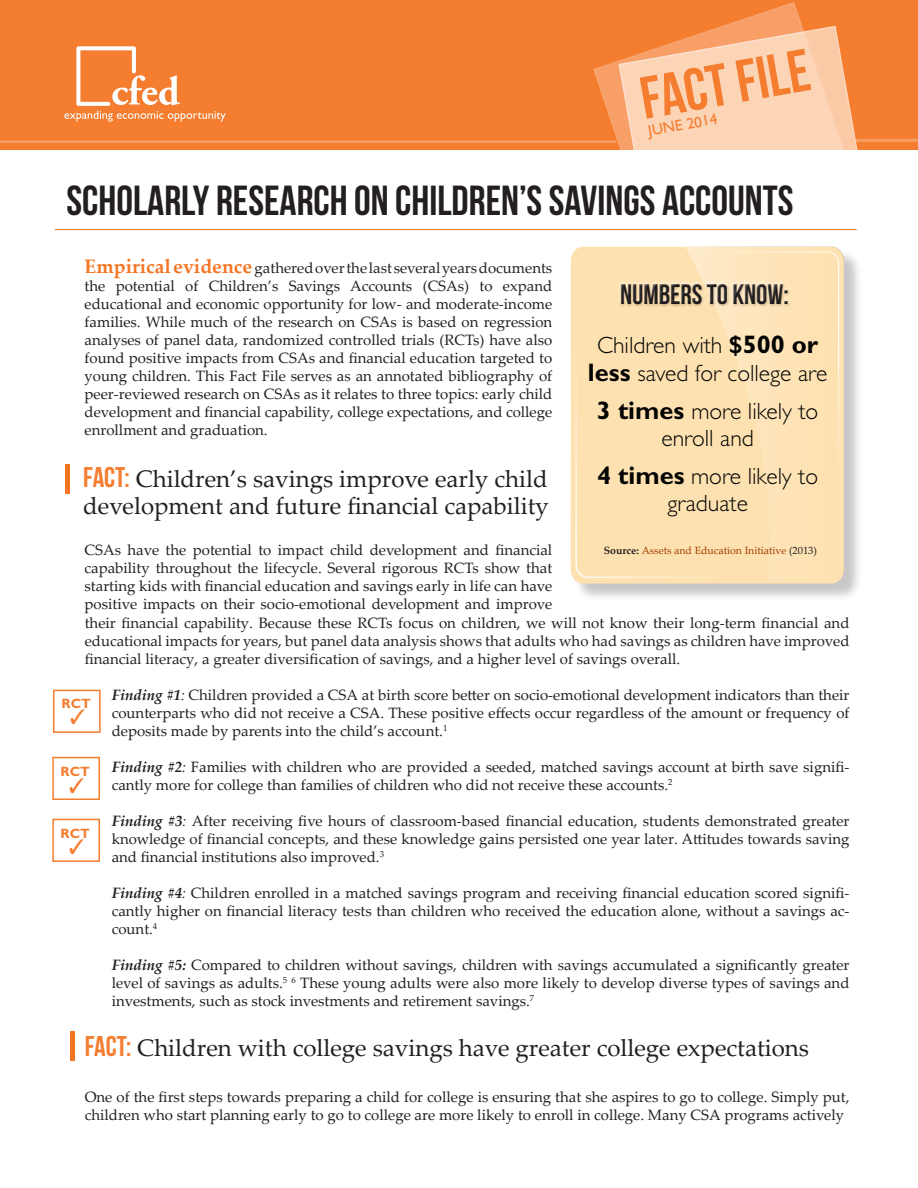
<style>
.page{position:relative;width:918px;height:1188px;background:#fff}
.page>*{position:absolute;margin:0;border:0;box-sizing:border-box;transform-origin:0 0}
.t1{font:59.55px "Bebas Neue";color:#f47d30}
.t2{font:42px "Bebas Neue";color:#231f20}
.t3{font:28.2px "Bebas Neue";color:#231f20}
.t4{font:24px/27px "Palatino Linotype";color:#231f20}
.t5{font:300 23.55px/27.2px "Gill Sans Std";color:#040503;text-align:center}
.t6{font:20.4px "MS Mincho";color:#f47d30}
.t7{font:15.45px "Gill Sans Std";color:#f47d30}
.t8{font:15px/18px "Palatino Linotype";color:#231f20;text-align:justify}
.t9{font:700 13.5px "Gill Sans Std";color:#f47d30}
.t10{font:10.5px "Palatino Linotype";color:#9f3f00}
.s1{font-weight:700;font-size:19.5px;color:#f47521}
.s2{font-family:"Bebas Neue";font-size:28.5px;color:#f47d30}
.s3{font-weight:700;font-size:25.35px}
.s4{font-weight:700;color:#231f20}
.s5{color:#231f20}
.s6{font-weight:700;font-style:italic}
.s7{font-style:italic}
</style>
<div class="page">
<div style="left:53px;top:690px;width:48px;height:43px;border:2px solid #f47d30"></div>
<div style="left:0;top:0;width:918px;height:156px;background:#f47d30"></div>
<svg style="left:726px;top:2px;width:76px;height:23px"></svg>
<div style="left:573px;top:249px;width:290px;height:353px;background:#231f20;opacity:.25"></div>
<svg style="left:571px;top:247px;width:273px;height:337px;background:#fbe0b2"></svg>
<svg style="left:685px;top:247px;width:159px;height:335px;background:#fde3b8"></svg>
<svg style="left:575px;top:252px;width:262px;height:326px;background:#fee1b2"></svg>
<svg style="left:0;top:25px;width:918px;height:131px"></svg>
<div style="left:618px;top:281px;width:172px;height:25px;background:#fff;opacity:.6"></div>
<div style="left:618px;top:282px;width:173px;height:25px;background:#231f20;opacity:.29"></div>
<hr style="left:55px;top:229px;width:802px;height:1px;background:#ea7724">
<hr style="left:66px;top:465px;width:4px;height:29px;background:#f47521">
<div style="left:70px;top:1031px;width:5px;height:30px;background:#f47521"></div>
<div style="left:52px;top:757px;width:48px;height:43px;border:2px solid #f47d30"></div>
<div style="left:52px;top:819px;width:48px;height:43px;border:2px solid #f47d30"></div>
<p class="t1" style="left:635px;top:67px;width:173px;rotate:-10deg">FACT FILE</p>
<p class="t7" style="left:647px;top:122px;width:72px;rotate:-10deg">JUNE 2014</p>
<p class="t2" style="left:67px;top:178px;width:728px">SCHOLARLY RESEARCH ON CHILDREN’S SAVINGS ACCOUNTS</p>
<p class="t8" style="left:85px;top:259px;width:469px"><span class="s1">Empirical evidence</span> gathered over the last several years documents the potential of Children’s Savings Accounts (CSAs) to expand educational and economic opportunity for low- and moderate-income families. While much of the research on CSAs is based on regression analyses of panel data, randomized controlled trials (RCTs) have also found positive impacts from CSAs and financial education targeted to young children. This Fact File serves as an annotated bibliography of peer-reviewed research on CSAs as it relates to three topics: early child development and financial capability, college expectations, and college enrollment and graduation.</p>
<p class="t4" style="left:83px;top:465px;width:467px"><span class="s2">FACT:</span> Children’s savings improve early child development and future financial capability</p>
<h3 class="t3" style="left:620px;top:278px;width:170px">NUMBERS TO KNOW:</h3>
<p class="t5" style="left:588px;top:332px;width:241px">Children with <span class="s3">$500 or less</span> saved for college are</p>
<p class="t5" style="left:597px;top:398px;width:223px"><span class="s3">3 times</span> more likely to enroll and</p>
<p class="t5" style="left:597px;top:463px;width:222px"><span class="s3">4 times</span> more likely to graduate</p>
<p class="t10" style="left:604px;top:543px;width:215px"><span class="s4">Source:</span> Assets and Education Initiative <span class="s5">(2013)</span></p>
<p class="t8" style="left:85px;top:540px;width:766px;text-align:left">CSAs have the potential to impact child development and financial<br>capability throughout the lifecycle. Several rigorous RCTs show that<br>starting kids with financial education and savings early in life can have<br>positive impacts on their socio-emotional development and improve<br>their financial capability. Because these RCTs focus on children, we will not know their long-term financial and educational impacts for years, but panel data analysis shows that adults who had savings as children have improved financial literacy, a greater diversification of savings, and a higher level of savings overall.</p>
<p class="t8" style="left:112px;top:685px;width:739px"><span class="s6">Finding #1</span><span class="s7">:</span> Children provided a CSA at birth score better on socio-emotional development indicators than their counterparts who did not receive a CSA. These positive effects occur regardless of the amount or frequency of deposits made by parents into the child’s account.<sup>1</sup></p>
<p class="t8" style="left:112px;top:757px;width:739px"><span class="s6">Finding #2</span><span class="s7">:</span> Families with children who are provided a seeded, matched savings account at birth save signifi&shy;cantly more for college than families of children who did not receive these accounts.<sup>2</sup></p>
<p class="t8" style="left:112px;top:811px;width:739px"><span class="s6">Finding #3</span><span class="s7">:</span> After receiving five hours of classroom-based financial education, students demonstrated greater knowledge of financial concepts, and these knowledge gains persisted one year later. Attitudes towards saving and financial institutions also improved.<sup>3</sup></p>
<p class="t8" style="left:112px;top:883px;width:739px"><span class="s6">Finding #4</span><span class="s7">:</span> Children enrolled in a matched savings program and receiving financial education scored signifi&shy;cantly higher on financial literacy tests than children who received the education alone, without a savings ac&shy;count.<sup>4</sup></p>
<p class="t8" style="left:112px;top:955px;width:739px"><span class="s6">Finding #5:</span> Compared to children without savings, children with savings accumulated a significantly greater level of savings as adults.<sup>5</sup> <sup>6</sup> These young adults were also more likely to develop diverse types of savings and investments, such as stock investments and retirement savings.<sup>7</sup></p>
<p class="t9" style="left:62px;top:695px;width:31px">RCT</p>
<p class="t6" style="left:68px;top:707px;width:22px">✓</p>
<p class="t9" style="left:61px;top:763px;width:31px">RCT</p>
<p class="t6" style="left:67px;top:775px;width:22px">✓</p>
<p class="t9" style="left:61px;top:825px;width:31px">RCT</p>
<p class="t6" style="left:67px;top:837px;width:22px">✓</p>
<p class="t4" style="left:85px;top:1033px;width:726px"><span class="s2">FACT:</span> Children with college savings have greater college expectations</p>
<p class="t8" style="left:85px;top:1087px;width:766px">One of the first steps towards preparing a child for college is ensuring that she aspires to go to college. Simply put, children who start planning early to go to college are more likely to enroll in college. Many CSA programs actively</p>
</div>
